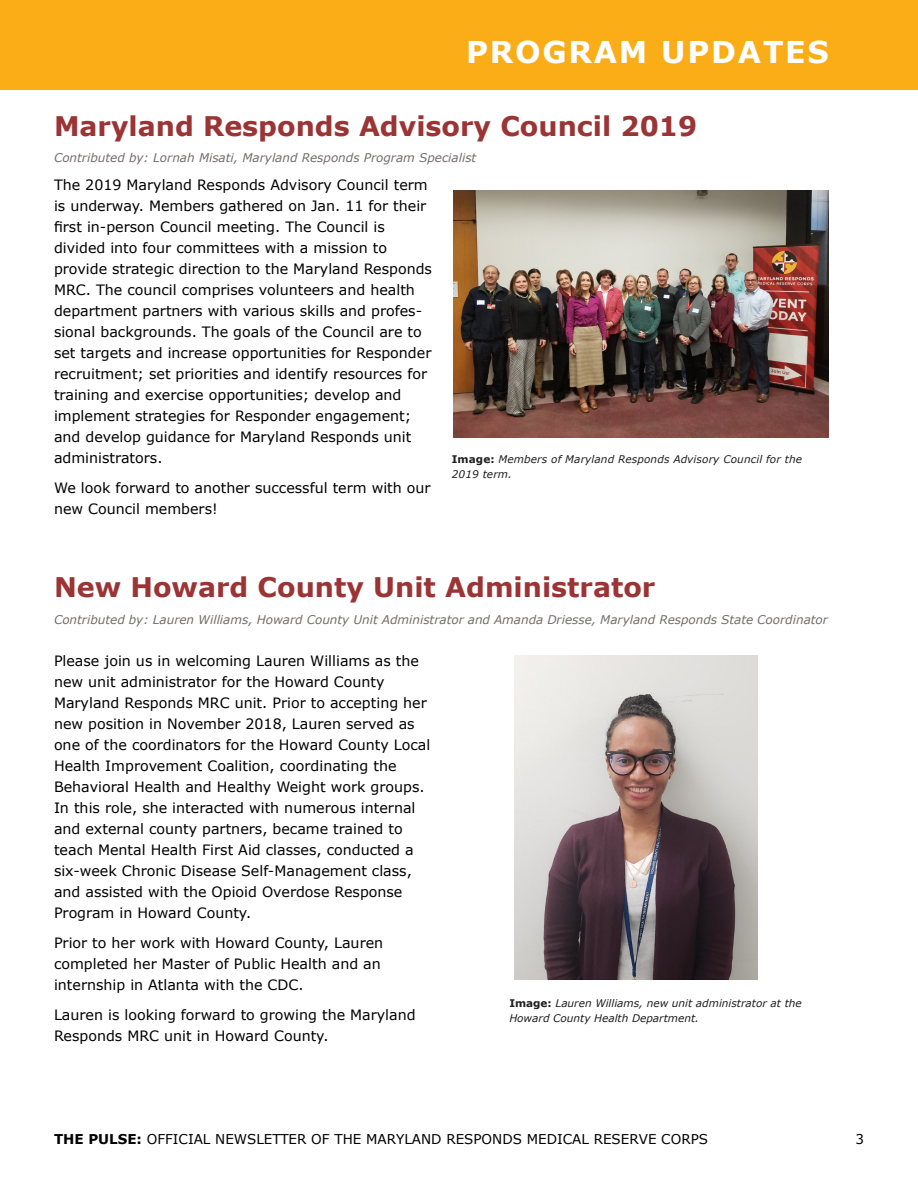
<style>
.page{position:relative;width:918px;height:1188px;background:#fff}
.page>*{position:absolute;margin:0;border:0;box-sizing:border-box;transform-origin:0 0}
.t1{font:700 30px "Verdana";letter-spacing:.06em;color:#fff}
.t2{font:700 27px "Verdana";color:#9b3434}
.t3{font:14.25px/21px "Verdana";color:#000}
.t4{font:13.5px "Verdana";color:#000}
.t5{font:italic 12px "Verdana";color:#746d6d}
.t6{font:italic 10.5px/15px "Verdana";color:#1e1e1f}
.s1{font-weight:700;font-style:normal}
.s2{font-weight:700}
</style>
<div class="page">
<div style="left:0;top:0;width:918px;height:90px;background:#fbad18"></div>
<img style="left:453px;top:191px;width:375px;height:246px">
<img style="left:514px;top:655px;width:244px;height:324px">
<h1 class="t1" style="left:466px;top:30px;width:364px">PROGRAM UPDATES</h1>
<h2 class="t2" style="left:54px;top:107px;width:645px">Maryland Responds Advisory Council 2019</h2>
<p class="t5" style="left:54px;top:149px;width:424px">Contributed by: Lornah Misati, Maryland Responds Program Specialist</p>
<p class="t3" style="left:54px;top:174px;width:380px">The 2019 Maryland Responds Advisory Council term is underway. Members gathered on Jan. 11 for their first in-person Council meeting. The Council is divided into four committees with a mission to provide strategic direction to the Maryland Responds MRC. The council comprises volunteers and health department partners with various skills and profes&shy;sional backgrounds. The goals of the Council are to set targets and increase opportunities for Responder recruitment; set priorities and identify resources for training and exercise opportunities; develop and implement strategies for Responder engagement; and develop guidance for Maryland Responds unit administrators.</p>
<p class="t3" style="left:54px;top:477px;width:378px">We look forward to another successful term with our new Council members!</p>
<p class="t6" style="left:452px;top:451px;width:352px"><span class="s1">Image:</span> Members of Maryland Responds Advisory Council for the<br>2019 term.</p>
<h2 class="t2" style="left:54px;top:568px;width:603px">New Howard County Unit Administrator</h2>
<p class="t5" style="left:54px;top:611px;width:776px">Contributed by: Lauren Williams, Howard County Unit Administrator and Amanda Driesse, Maryland Responds State Coordinator</p>
<p class="t3" style="left:54px;top:650px;width:378px">Please join us in welcoming Lauren Williams as the new unit administrator for the Howard County Maryland Responds MRC unit. Prior to accepting her new position in November 2018, Lauren served as one of the coordinators for the Howard County Local Health Improvement Coalition, coordinating the Behavioral Health and Healthy Weight work groups.<br>In this role, she interacted with numerous internal and external county partners, became trained to teach Mental Health First Aid classes, conducted a six-week Chronic Disease Self-Management class, and assisted with the Opioid Overdose Response Program in Howard County.</p>
<p class="t3" style="left:54px;top:932px;width:331px">Prior to her work with Howard County, Lauren completed her Master of Public Health and an internship in Atlanta with the CDC.</p>
<p class="t3" style="left:54px;top:1004px;width:363px">Lauren is looking forward to growing the Maryland<br>Responds MRC unit in Howard County.</p>
<p class="t6" style="left:509px;top:996px;width:294px"><span class="s1">Image:</span> Lauren Williams, new unit administrator at the<br>Howard County Health Department.</p>
<p class="t4" style="left:54px;top:1130px;width:656px"><span class="s2">THE PULSE:</span> OFFICIAL NEWSLETTER OF THE MARYLAND RESPONDS MEDICAL RESERVE CORPS</p>
<p class="t4" style="left:855px;top:1130px;width:10px">3</p>
</div>
